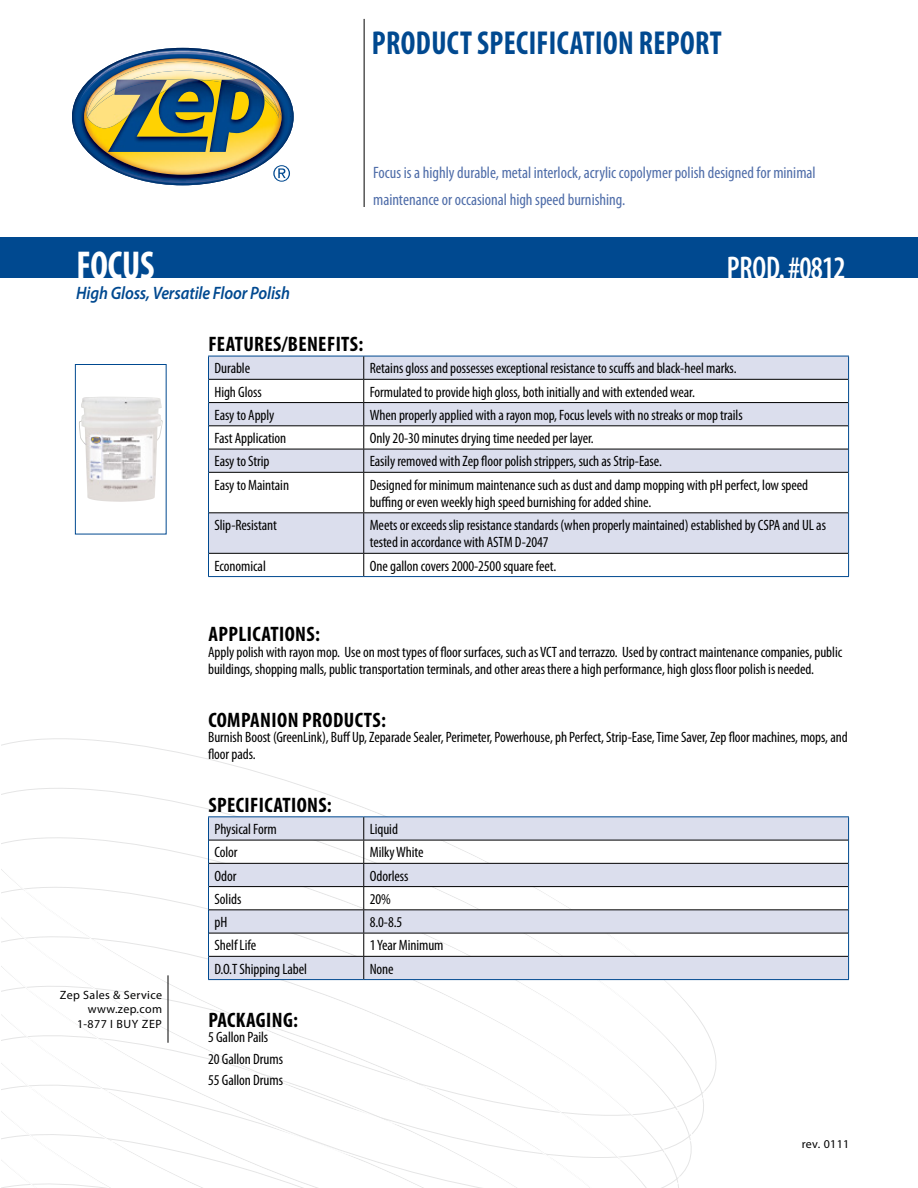
<style>
.page{position:relative;width:918px;height:1188px;background:#fff}
.page>*{position:absolute;margin:0;border:0;box-sizing:border-box;transform-origin:0 0}
.t1{font:700 condensed 40.5px "Myriad Pro";letter-spacing:-.005em;color:#fff;scale:.9 1}
.t2{font:700 condensed 33.3px "Myriad Pro";letter-spacing:.015em;color:#004990;scale:.91 1}
.t3{font:600 condensed 33px "Myriad Pro";letter-spacing:-.015em;color:#fff;scale:.9 1}
.t4{font:700 condensed 21px "Myriad Pro";letter-spacing:.02em;color:#000}
.t5{font:italic 600 18px "Myriad Pro";letter-spacing:-.01em;color:#004990;scale:.9 1}
.t6{font:condensed 16.5px/27px "Myriad Pro";color:#4f6da9}
.t7{font:condensed 15px/17.2px "Myriad Pro";letter-spacing:-.005em;color:#000}
.t8{font:12px/14.4px "Myriad Pro";letter-spacing:.03em;color:#000;text-align:right}
</style>
<div class="page">
<hr style="left:364px;top:19px;width:1px;height:188px;background:#000">
<svg style="left:1px;top:968px;width:673px;height:220px"></svg>
<svg style="left:1px;top:1018px;width:659px;height:170px"></svg>
<svg style="left:1px;top:1068px;width:646px;height:120px"></svg>
<svg style="left:1px;top:1119px;width:632px;height:69px"></svg>
<hr style="left:168px;top:975px;width:1px;height:68px;background:#000">
<div style="left:0;top:237px;width:918px;height:41px;background:#004990"></div>
<img style="left:72px;top:48px;width:222px;height:137px">
<img style="left:75px;top:50px;width:216px;height:91px">
<img style="left:287px;top:103px;width:4px;height:14px">
<img style="left:75px;top:50px;width:208px;height:67px">
<svg style="left:288px;top:165px;width:2px;height:17px"></svg>
<img style="left:77px;top:55px;width:105px;height:63px">
<img style="left:78px;top:66px;width:210px;height:41px">
<img style="left:81px;top:127px;width:207px;height:56px">
<svg style="left:283px;top:94px;width:4px;height:9px"></svg>
<svg style="left:83px;top:85px;width:4px;height:10px"></svg>
<img style="left:80px;top:118px;width:17px;height:36px">
<img style="left:106px;top:160px;width:77px;height:21px">
<img style="left:210px;top:117px;width:55px;height:35px">
<img style="left:108px;top:128px;width:100px;height:24px">
<img style="left:159px;top:117px;width:55px;height:16px">
<img style="left:182px;top:58px;width:100px;height:59px">
<img style="left:231px;top:117px;width:18px;height:3px">
<img style="left:87px;top:117px;width:119px;height:11px">
<img style="left:136px;top:58px;width:46px;height:4px">
<img style="left:263px;top:93px;width:16px;height:25px">
<img style="left:87px;top:62px;width:190px;height:55px">
<img style="left:238px;top:79px;width:25px;height:14px">
<svg style="left:209px;top:357px;width:639px;height:196px;fill:#dbdeed"></svg>
<hr style="left:208px;top:356px;width:156px;height:1px;background:#004990">
<hr style="left:364px;top:356px;width:485px;height:1px;background:#004990">
<svg style="left:208px;top:356px;width:1px;height:116px"></svg>
<svg style="left:848px;top:356px;width:1px;height:116px"></svg>
<hr style="left:208px;top:472px;width:1px;height:41px;background:#004990">
<hr style="left:848px;top:472px;width:1px;height:41px;background:#004990">
<hr style="left:208px;top:513px;width:1px;height:40px;background:#004990">
<hr style="left:848px;top:513px;width:1px;height:40px;background:#004990">
<svg style="left:208px;top:553px;width:1px;height:23px"></svg>
<svg style="left:848px;top:553px;width:1px;height:23px"></svg>
<hr style="left:208px;top:576px;width:156px;height:1px;background:#004990">
<hr style="left:364px;top:576px;width:485px;height:1px;background:#004990">
<hr style="left:209px;top:379px;width:155px;height:1px;background:#000">
<hr style="left:364px;top:379px;width:484px;height:1px;background:#000">
<hr style="left:209px;top:402px;width:155px;height:1px;background:#000">
<hr style="left:364px;top:402px;width:484px;height:1px;background:#000">
<hr style="left:209px;top:425px;width:155px;height:1px;background:#000">
<hr style="left:364px;top:425px;width:484px;height:1px;background:#000">
<hr style="left:209px;top:449px;width:155px;height:1px;background:#000">
<hr style="left:364px;top:449px;width:484px;height:1px;background:#000">
<svg style="left:363px;top:356px;width:1px;height:116px"></svg>
<hr style="left:209px;top:472px;width:155px;height:1px;background:#000">
<hr style="left:364px;top:472px;width:484px;height:1px;background:#000">
<hr style="left:363px;top:473px;width:1px;height:39px;background:#000">
<hr style="left:209px;top:512px;width:155px;height:1px;background:#000">
<hr style="left:364px;top:512px;width:484px;height:1px;background:#000">
<hr style="left:363px;top:513px;width:1px;height:40px;background:#000">
<hr style="left:209px;top:553px;width:155px;height:1px;background:#000">
<hr style="left:364px;top:553px;width:484px;height:1px;background:#000">
<svg style="left:363px;top:554px;width:1px;height:22px"></svg>
<svg style="left:209px;top:817px;width:639px;height:162px;fill:#dbdeed"></svg>
<hr style="left:208px;top:816px;width:156px;height:1px;background:#004990">
<hr style="left:364px;top:816px;width:485px;height:1px;background:#004990">
<svg style="left:208px;top:817px;width:1px;height:162px"></svg>
<svg style="left:848px;top:817px;width:1px;height:162px"></svg>
<hr style="left:208px;top:979px;width:156px;height:1px;background:#004990">
<hr style="left:364px;top:979px;width:485px;height:1px;background:#004990">
<hr style="left:209px;top:840px;width:155px;height:1px;background:#000">
<hr style="left:364px;top:840px;width:484px;height:1px;background:#000">
<hr style="left:209px;top:863px;width:155px;height:1px;background:#000">
<hr style="left:364px;top:863px;width:484px;height:1px;background:#000">
<hr style="left:209px;top:886px;width:155px;height:1px;background:#000">
<hr style="left:364px;top:886px;width:484px;height:1px;background:#000">
<hr style="left:209px;top:909px;width:155px;height:1px;background:#000">
<hr style="left:364px;top:909px;width:484px;height:1px;background:#000">
<hr style="left:209px;top:933px;width:155px;height:1px;background:#000">
<hr style="left:364px;top:933px;width:484px;height:1px;background:#000">
<hr style="left:209px;top:956px;width:155px;height:1px;background:#000">
<hr style="left:364px;top:956px;width:484px;height:1px;background:#000">
<svg style="left:363px;top:817px;width:1px;height:162px"></svg>
<img style="left:79px;top:397px;width:84px;height:105px">
<div style="left:75px;top:364px;width:92px;height:170px;border:1px solid #004990"></div>
<h2 class="t2" style="left:372px;top:22px;width:386px">PRODUCT SPECIFICATION REPORT</h2>
<p class="t6" style="left:373px;top:159px;width:444px">Focus is a highly durable, metal interlock, acrylic copolymer polish designed for minimal maintenance or occasional high speed burnishing.</p>
<h1 class="t1" style="left:76px;top:241px;width:88px">FOCUS</h1>
<h3 class="t3" style="left:727px;top:248px;width:134px">PROD. #0812</h3>
<p class="t5" style="left:76px;top:282px;width:239px">High Gloss, Versatile Floor Polish</p>
<h3 class="t4" style="left:208px;top:331px;width:19px">FEATURES</h3>
<h3 class="t4" style="left:282px;top:331px;width:26px">/BENEFITS</h3>
<h3 class="t4" style="left:358px;top:331px;width:6px">:</h3>
<p class="t7" style="left:214px;top:360px;width:37px">Durable</p>
<p class="t7" style="left:370px;top:360px;width:368px">Retains gloss and possesses exceptional resistance to scuffs and black-heel marks.</p>
<p class="t7" style="left:214px;top:383px;width:49px">High Gloss</p>
<p class="t7" style="left:370px;top:383px;width:327px">Formulated to provide high gloss, both initially and with extended wear.</p>
<p class="t7" style="left:214px;top:406px;width:61px">Easy to Apply</p>
<p class="t7" style="left:370px;top:406px;width:374px">When properly applied with a rayon mop, Focus levels with no streaks or mop trails</p>
<p class="t7" style="left:214px;top:429px;width:73px">Fast Application</p>
<p class="t7" style="left:370px;top:429px;width:226px">Only 20-30 minutes drying time needed per layer.</p>
<p class="t7" style="left:214px;top:453px;width:57px">Easy to Strip</p>
<p class="t7" style="left:370px;top:453px;width:294px">Easily removed with Zep floor polish strippers, such as Strip-Ease.</p>
<p class="t7" style="left:214px;top:476px;width:76px">Easy to Maintain</p>
<p class="t7" style="left:370px;top:476px;width:440px">Designed for minimum maintenance such as dust and damp mopping with pH perfect, low speed buffing or even weekly high speed burnishing for added shine.</p>
<p class="t7" style="left:214px;top:516px;width:64px">Slip-Resistant</p>
<p class="t7" style="left:370px;top:516px;width:458px">Meets or exceeds slip resistance standards (when properly maintained) established by CSPA and UL as tested in accordance with ASTM D-2047</p>
<p class="t7" style="left:214px;top:557px;width:53px">Economical</p>
<p class="t7" style="left:370px;top:557px;width:188px">One gallon covers 2000-2500 square feet.</p>
<p class="t8" style="left:60px;top:987px;width:104px">Zep Sales &amp; Service www.zep.com<br>1-877 I Buy Zep</p>
<h3 class="t4" style="left:208px;top:621px;width:48px">APPLICATIONS</h3>
<h3 class="t4" style="left:315px;top:621px;width:6px">:</h3>
<p class="t7" style="left:208px;top:643px;width:636px">Apply polish with rayon mop. Use on most types of floor surfaces, such as VCT and terrazzo. Used by contract maintenance companies, public buildings, shopping malls, public transportation terminals, and other areas there a high performance, high gloss floor polish is needed.</p>
<h3 class="t4" style="left:208px;top:706px;width:43px">COMPANION</h3>
<h3 class="t4" style="left:302px;top:706px;width:21px">PRODUCTS</h3>
<h3 class="t4" style="left:381px;top:706px;width:6px">:</h3>
<p class="t7" style="left:208px;top:728px;width:641px">Burnish Boost (GreenLink), Buff Up, Zeparade Sealer, Perimeter, Powerhouse, ph Perfect, Strip-Ease, Time Saver, Zep floor machines, mops, and floor pads.</p>
<h3 class="t4" style="left:208px;top:792px;width:19px">SPECIFICATIONS</h3>
<h3 class="t4" style="left:327px;top:792px;width:6px">:</h3>
<p class="t7" style="left:214px;top:820px;width:64px">Physical Form</p>
<p class="t7" style="left:370px;top:820px;width:30px">Liquid</p>
<p class="t7" style="left:214px;top:844px;width:25px">Color</p>
<p class="t7" style="left:370px;top:844px;width:55px">Milky White</p>
<p class="t7" style="left:214px;top:867px;width:24px">Odor</p>
<p class="t7" style="left:370px;top:867px;width:40px">Odorless</p>
<p class="t7" style="left:214px;top:890px;width:28px">Solids</p>
<p class="t7" style="left:370px;top:890px;width:23px">20%</p>
<p class="t7" style="left:214px;top:913px;width:14px">pH</p>
<p class="t7" style="left:370px;top:913px;width:34px">8.0-8.5</p>
<p class="t7" style="left:214px;top:937px;width:43px">Shelf Life</p>
<p class="t7" style="left:370px;top:937px;width:75px">1 Year Minimum</p>
<p class="t7" style="left:214px;top:960px;width:94px">D.O.T Shipping Label</p>
<p class="t7" style="left:370px;top:960px;width:25px">None</p>
<h3 class="t4" style="left:208px;top:1007px;width:91px">PACKAGING:</h3>
<p class="t7" style="left:208px;top:1026px;width:76px;line-height:21.6px">5 Gallon Pails<br>20 Gallon Drums<br>55 Gallon Drums</p>
<p class="t8" style="left:802px;top:1136px;width:49px">rev. 0111</p>
</div>
